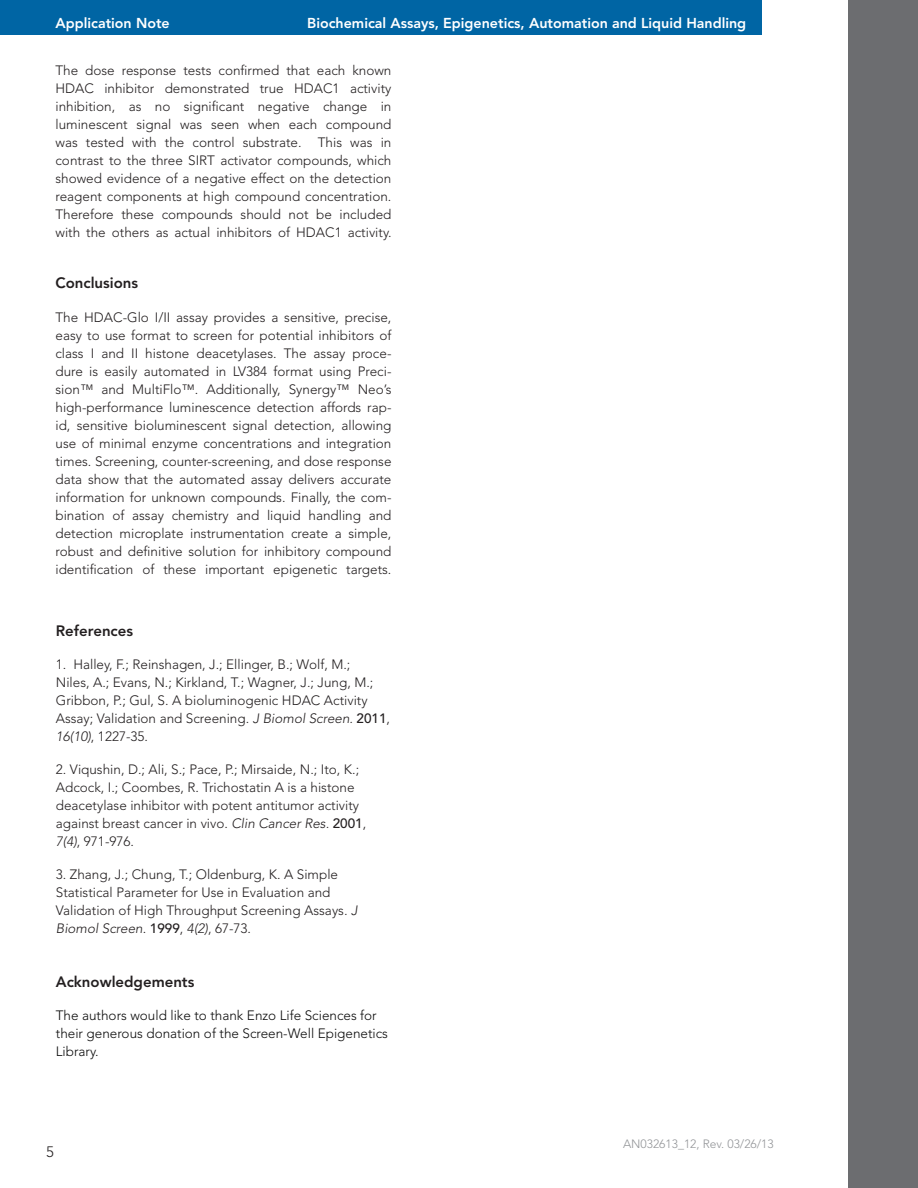
<style>
.page{position:relative;width:918px;height:1188px;background:#fff}
.page>*{position:absolute;margin:0;border:0;box-sizing:border-box;transform-origin:0 0}
.t1{font:800 15px "Avenir LT Std";color:#231f20}
.t2{font:300 15px "Avenir LT Std";color:#231f20}
.t3{font:800 14.25px "Avenir LT Std";color:#fff}
.heading_2{font:300 13.5px/18px "Avenir LT Std";color:#231f20;text-align:justify}
.List_Paragraph{font:300 13.5px/18px "Avenir LT Std";color:#231f20}
.t4{font:300 13.5px/18px "Avenir LT Std";color:#0d0d0d}
.t5{font:300 12px "Avenir LT Std";color:#939598}
.s1{font-style:italic}
.s2{font-weight:500}
</style>
<div class="page">
<div style="left:848px;top:0;width:70px;height:1188px;background:#6c6d70"></div>
<div style="left:0;top:0;width:762px;height:34px;background:#0065a4"></div>
<p class="t3" style="left:56px;top:15px;width:116px">Application Note</p>
<p class="t3" style="left:307px;top:15px;width:441px">Biochemical Assays, Epigenetics, Automation and Liquid Handling</p>
<p class="heading_2" style="left:56px;top:61px;width:338px">The dose response tests confirmed that each known HDAC inhibitor demonstrated true HDAC1 activity inhibition, as no significant negative change in luminescent signal was seen when each compound was tested with the control substrate. This was in contrast to the three SIRT activator compounds, which showed evidence of a negative effect on the detection reagent components at high compound concentration.<br>Therefore these compounds should not be included with the others as actual inhibitors of HDAC1 activity.</p>
<p class="t1" style="left:56px;top:274px;width:84px">Conclusions</p>
<p class="heading_2" style="left:56px;top:308px;width:338px">The HDAC-Glo I/II assay provides a sensitive, precise, easy to use format to screen for potential inhibitors of class I and II histone deacetylases. The assay proce&shy;dure is easily automated in LV384 format using Preci&shy;sion™ and MultiFlo™. Additionally, Synergy™ Neo’s high-performance luminescence detection affords rap&shy;id, sensitive bioluminescent signal detection, allowing use of minimal enzyme concentrations and integration times. Screening, counter-screening, and dose response data show that the automated assay delivers accurate information for unknown compounds. Finally, the com&shy;bination of assay chemistry and liquid handling and detection microplate instrumentation create a simple, robust and definitive solution for inhibitory compound identification of these important epigenetic targets.</p>
<p class="t1" style="left:56px;top:622px;width:79px">References</p>
<p class="List_Paragraph" style="left:56px;top:655px;width:336px">1. Halley, F.; Reinshagen, J.; Ellinger, B.; Wolf, M.;<br>Niles, A.; Evans, N.; Kirkland, T.; Wagner, J.; Jung, M.; Gribbon, P.; Gul, S. A bioluminogenic HDAC Activity Assay; Validation and Screening. <span class="s1">J Biomol Screen.</span> <span class="s2">2011</span>, <span class="s1">16(10)</span>, 1227-35.</p>
<p class="List_Paragraph" style="left:56px;top:760px;width:312px">2. Viqushin, D.; Ali, S.; Pace, P.; Mirsaide, N.; Ito, K.; Adcock, I.; Coombes, R. Trichostatin A is a histone deacetylase inhibitor with potent antitumor activity against breast cancer in vivo. <span class="s1">Clin Cancer Res.</span> <span class="s2">2001</span>, <span class="s1">7(4)</span>, 971-976.</p>
<p class="List_Paragraph" style="left:56px;top:865px;width:303px">3. Zhang, J.; Chung, T.; Oldenburg, K. A Simple Statistical Parameter for Use in Evaluation and Validation of High Throughput Screening Assays<span class="s1">. J Biomol Screen</span>. <span class="s2">1999</span>, <span class="s1">4(2)</span>, 67-73.</p>
<p class="t1" style="left:56px;top:973px;width:140px">Acknowledgements</p>
<p class="t4" style="left:56px;top:1006px;width:334px">The authors would like to thank Enzo Life Sciences for their generous donation of the Screen-Well Epigenetics<br>Library.</p>
<p class="t2" style="left:46px;top:1143px;width:9px">5</p>
<p class="t5" style="left:623px;top:1137px;width:152px">AN032613_12, Rev. 03/26/13</p>
</div>
